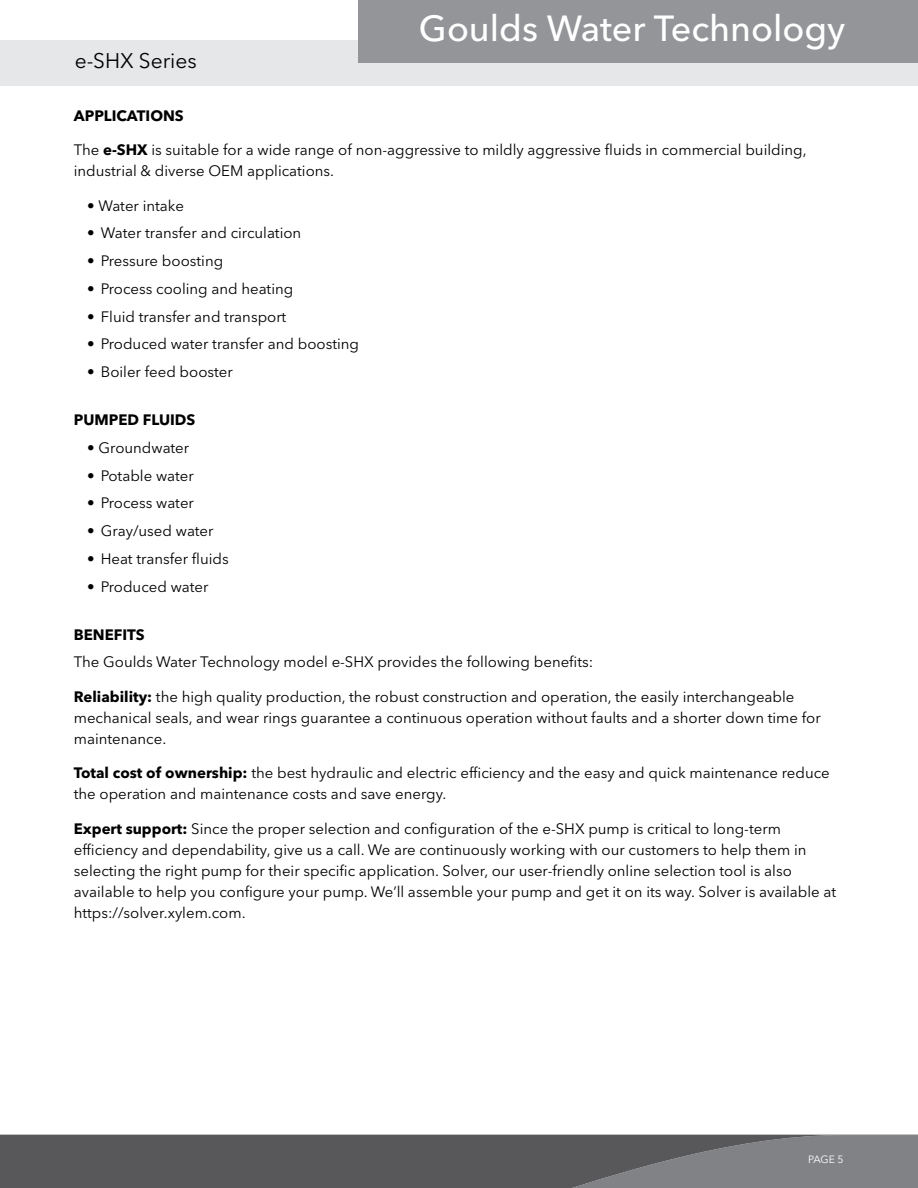
<style>
.page{position:relative;width:918px;height:1188px;background:#fff}
.page>*{position:absolute;margin:0;border:0;box-sizing:border-box;transform-origin:0 0}
.t1{font:500 36px "Avenir Next LT Pro";color:#fff}
.t2{font:21px "Avenir Next LT Pro";color:#000}
.t3{font:15px/21px "Avenir Next LT Pro";color:#000}
.t4{font:700 15px "Avenir Next LT Pro";color:#000}
.t5{font:10.5px "Avenir Next LT Pro";color:#fff}
.s1{font-weight:700}
</style>
<div class="page">
<svg style="left:0;top:1135px;width:917px;height:53px;fill:#58585a"></svg>
<div style="left:0;top:40px;width:918px;height:46px;background:#e6e7e8"></div>
<hr style="left:0;top:0;width:1px;height:63px;background:#939598">
<div style="left:358px;top:0;width:560px;height:63px;background:#939598"></div>
<h2 class="t2" style="left:75px;top:49px;width:124px">e-SHX Series</h2>
<h1 class="t1" style="left:419px;top:6px;width:428px">Goulds Water Technology</h1>
<p class="t4" style="left:74px;top:106px;width:112px">APPLICATIONS</p>
<p class="t3" style="left:74px;top:139px;width:734px">The <span class="s1">e-SHX</span> is suitable for a wide range of non-aggressive to mildly aggressive fluids in commercial building, industrial &amp; diverse OEM applications.</p>
<p class="t3" style="left:87px;top:195px;width:98px">• Water intake</p>
<p class="t3" style="left:87px;top:223px;width:216px">• Water transfer and circulation</p>
<p class="t3" style="left:87px;top:250px;width:137px">• Pressure boosting</p>
<p class="t3" style="left:87px;top:278px;width:208px">• Process cooling and heating</p>
<p class="t3" style="left:87px;top:306px;width:201px">• Fluid transfer and transport</p>
<p class="t3" style="left:87px;top:334px;width:273px">• Produced water transfer and boosting</p>
<p class="t3" style="left:87px;top:361px;width:147px">• Boiler feed booster</p>
<p class="t4" style="left:74px;top:411px;width:123px">PUMPED FLUIDS</p>
<p class="t3" style="left:87px;top:437px;width:103px">• Groundwater</p>
<p class="t3" style="left:87px;top:465px;width:108px">• Potable water</p>
<p class="t3" style="left:87px;top:493px;width:108px">• Process water</p>
<p class="t3" style="left:87px;top:520px;width:128px">• Gray/used water</p>
<p class="t3" style="left:87px;top:548px;width:143px">• Heat transfer fluids</p>
<p class="t3" style="left:87px;top:576px;width:123px">• Produced water</p>
<p class="t4" style="left:74px;top:625px;width:73px">BENEFITS</p>
<p class="t3" style="left:74px;top:652px;width:521px">The Goulds Water Technology model e-SHX provides the following benefits:</p>
<p class="t3" style="left:74px;top:686px;width:749px"><span class="s1">Reliability:</span> the high quality production, the robust construction and operation, the easily interchangeable mechanical seals, and wear rings guarantee a continuous operation without faults and a shorter down time for maintenance.</p>
<p class="t3" style="left:74px;top:763px;width:758px"><span class="s1">Total cost of ownership:</span> the best hydraulic and electric efficiency and the easy and quick maintenance reduce the operation and maintenance costs and save energy.</p>
<p class="t3" style="left:74px;top:818px;width:764px"><span class="s1">Expert support:</span> Since the proper selection and configuration of the e-SHX pump is critical to long-term efficiency and dependability, give us a call. We are continuously working with our customers to help them in selecting the right pump for their specific application. Solver, our user-friendly online selection tool is also available to help you configure your pump. We’ll assemble your pump and get it on its way. Solver is available at https://solver.xylem.com.</p>
<p class="t5" style="left:808px;top:1153px;width:37px">PAGE 5</p>
</div>
